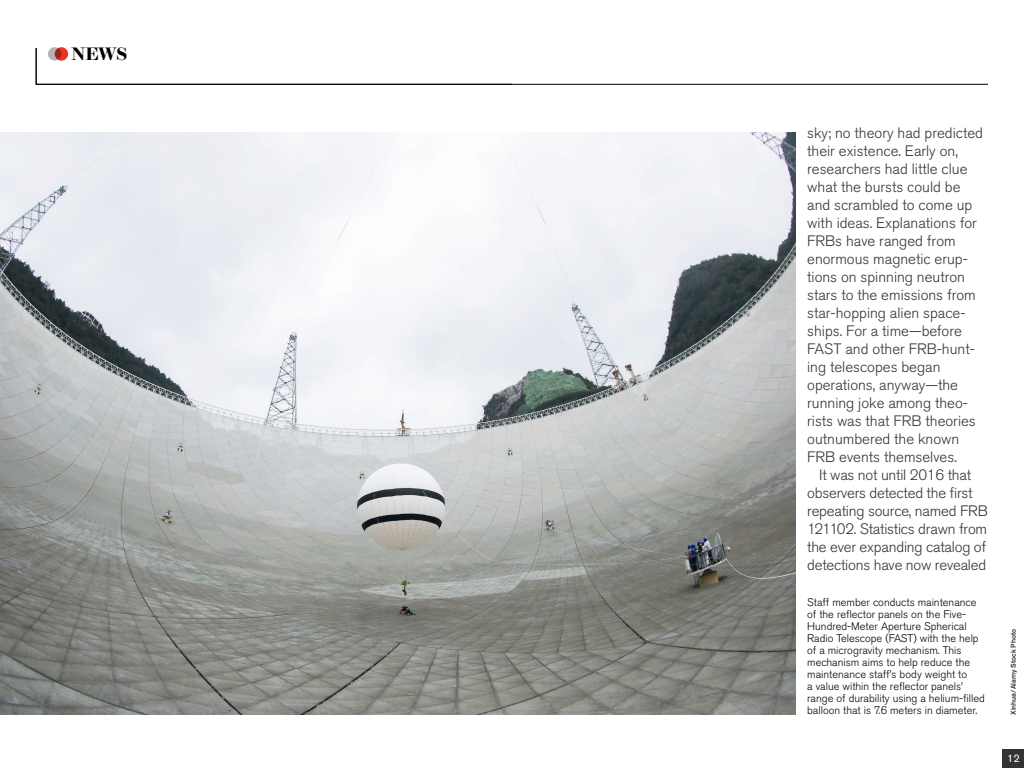
<style>
.page{position:relative;width:1024px;height:768px;background:#fff}
.page>*{position:absolute;margin:0;border:0;box-sizing:border-box;transform-origin:0 0}
.t1{font:600 18px "Brunel Deck";color:#000}
.t2{font:300 15px/18px "Akzidenz Grotesk BQ";color:#333}
.t3{font:300 11px/12px "Akzidenz Grotesk BE";color:#000}
.t4{font:11px "Akzidenz Grotesk BE";color:#fff}
.t5{font:500 7px "Akzidenz Grotesk BQ";color:#333}
</style>
<div class="page">
<svg style="left:36px;top:48px;width:952px;height:37px"></svg>
<div style="left:48px;top:47px;width:13px;height:14px;background:#b3b3b3;border-radius:50%"></div>
<svg style="left:55px;top:47px;width:13px;height:14px"></svg>
<img style="left:0;top:132px;width:795px;height:583px">
<div style="left:1003px;top:749px;width:21px;height:19px;background:#333"></div>
<p class="t1" style="left:71px;top:44px;width:58px">NEWS</p>
<p class="t2" style="left:807px;top:124px;width:177px">sky; no theory had predicted their existence. Early on, researchers had little clue what the bursts could be and scrambled to come up with ideas. Explanations for<br>FRBs have ranged from enormous magnetic erup&shy;tions on spinning neutron stars to the emissions from star-hopping alien space&shy;ships. For a time—before<br>FAST and other FRB-hunt&shy;ing telescopes began operations, anyway—the running joke among theo&shy;rists was that FRB theories outnumbered the known<br>FRB events themselves.</p>
<p class="t2" style="left:807px;top:466px;width:182px;text-indent:12px">It was not until 2016 that observers detected the first repeating source, named FRB<br>121102. Statistics drawn from the ever expanding catalog of detections have now revealed</p>
<p class="t3" style="left:807px;top:596px;width:179px">Staff member conducts maintenance of the reflector panels on the Five-Hundred-Meter Aperture Spherical Radio Telescope (FAST) with the help of a microgravity mechanism. This mechanism aims to help reduce the maintenance staff’s body weight to<br>a value within the reflector panels’ range of durability using a helium-filled balloon that is 7.6 meters in diameter.</p>
<p class="t5" style="left:1009px;top:715px;width:88px;rotate:-90deg">Xinhua/Alamy Stock Photo</p>
<p class="t4" style="left:1007px;top:752px;width:14px">12</p>
</div>
